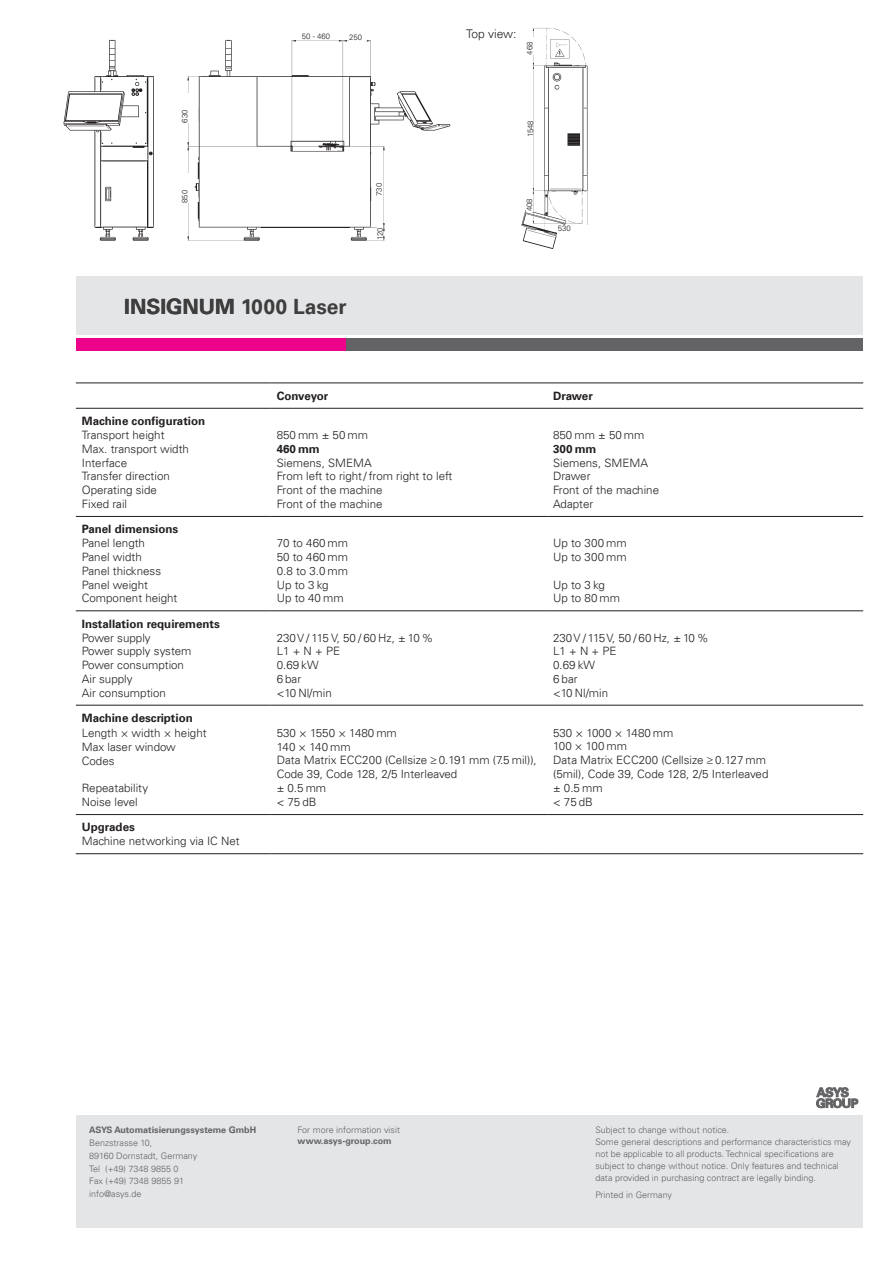
<style>
.page{position:relative;width:893px;height:1263px;background:#fff}
.page>*{position:absolute;margin:0;border:0;box-sizing:border-box;transform-origin:0 0}
.t1{font:700 21px "Univers";color:#3e3e3f}
.t2{font:300 12px "Univers LT";color:#231f20}
.t3{font:300 11.55px/13.8px "Univers LT";color:#231f20}
.t4{font:700 11.55px "Univers";color:#231f20}
.t5{font:700 11.55px "Univers";letter-spacing:-.02em;color:#231f20}
.t6{font:300 9px/12.8px "Univers LT";color:#636366}
.t7{font:700 9px "Univers";color:#636366}
.t8{font:300 7.8px "Univers LT";color:#231f20}
</style>
<div class="page">
<div style="left:77px;top:338px;width:270px;height:13px;background:#ed028c"></div>
<div style="left:347px;top:338px;width:516px;height:13px;background:#636366"></div>
<div style="left:77px;top:276px;width:786px;height:59px;background:#e4e5e7"></div>
<svg style="left:816px;top:1087px;width:42px;height:21px"></svg>
<div style="left:77px;top:1115px;width:786px;height:113px;background:#e4e5e7"></div>
<hr style="left:76px;top:408px;width:195px;height:1px;background:#231f20">
<hr style="left:271px;top:408px;width:276px;height:1px;background:#231f20">
<hr style="left:547px;top:408px;width:316px;height:1px;background:#231f20">
<hr style="left:76px;top:516px;width:195px;height:1px;background:#231f20">
<hr style="left:271px;top:516px;width:276px;height:1px;background:#231f20">
<hr style="left:547px;top:516px;width:316px;height:1px;background:#231f20">
<hr style="left:76px;top:610px;width:195px;height:1px;background:#231f20">
<hr style="left:271px;top:610px;width:276px;height:1px;background:#231f20">
<hr style="left:547px;top:610px;width:316px;height:1px;background:#231f20">
<hr style="left:76px;top:705px;width:195px;height:1px;background:#231f20">
<hr style="left:271px;top:705px;width:276px;height:1px;background:#231f20">
<hr style="left:547px;top:705px;width:316px;height:1px;background:#231f20">
<hr style="left:76px;top:814px;width:195px;height:1px;background:#231f20">
<hr style="left:271px;top:814px;width:276px;height:1px;background:#231f20">
<hr style="left:547px;top:814px;width:316px;height:1px;background:#231f20">
<hr style="left:76px;top:383px;width:195px;height:1px;background:#231f20">
<hr style="left:271px;top:383px;width:276px;height:1px;background:#231f20">
<hr style="left:547px;top:383px;width:316px;height:1px;background:#231f20">
<hr style="left:76px;top:853px;width:195px;height:1px;background:#231f20">
<hr style="left:271px;top:853px;width:276px;height:1px;background:#231f20">
<hr style="left:547px;top:853px;width:316px;height:1px;background:#231f20">
<img style="left:63px;top:39px;width:91px;height:202px">
<img style="left:187px;top:39px;width:264px;height:202px">
<img style="left:521px;top:27px;width:67px;height:222px">
<div style="left:182px;top:174px;width:6px;height:29px;background:#fff"></div>
<div style="left:376px;top:167px;width:7px;height:29px;background:#fff"></div>
<div style="left:182px;top:94px;width:6px;height:29px;background:#fff"></div>
<div style="left:377px;top:227px;width:6px;height:13px;background:#fff"></div>
<div style="left:527px;top:120px;width:6px;height:17px;background:#fff"></div>
<div style="left:527px;top:198px;width:6px;height:13px;background:#fff"></div>
<div style="left:558px;top:225px;width:32px;height:11px;background:#fff"></div>
<div style="left:302px;top:33px;width:30px;height:7px;background:#fff"></div>
<div style="left:349px;top:34px;width:18px;height:6px;background:#fff"></div>
<div style="left:527px;top:37px;width:6px;height:18px;background:#fff"></div>
<p class="t8" style="left:302px;top:32px;width:30px">50 - 460</p>
<p class="t8" style="left:349px;top:32px;width:14px">250</p>
<p class="t8" style="left:180px;top:123px;width:14px;rotate:-90deg">630</p>
<p class="t8" style="left:180px;top:203px;width:14px;rotate:-90deg">850</p>
<h1 class="t1" style="left:124px;top:295px;width:224px">INSIGNUM 1000 Laser</h1>
<p class="t8" style="left:374px;top:196px;width:14px;rotate:-90deg">730</p>
<p class="t8" style="left:375px;top:240px;width:14px;rotate:-90deg">120</p>
<p class="t2" style="left:466px;top:26px;width:52px">Top view:</p>
<p class="t8" style="left:525px;top:55px;width:14px;rotate:-90deg">468</p>
<p class="t8" style="left:526px;top:137px;width:18px;rotate:-90deg">1548</p>
<p class="t8" style="left:525px;top:211px;width:14px;rotate:-90deg">408</p>
<p class="t8" style="left:558px;top:223px;width:14px">530</p>
<p class="t5" style="left:277px;top:389px;width:53px">Conveyor</p>
<p class="t4" style="left:553px;top:389px;width:41px">Drawer</p>
<p class="t4" style="left:82px;top:414px;width:125px">Machine configuration</p>
<p class="t3" style="left:82px;top:428px;width:109px">Transport height<br>Max. transport width<br>Interface<br>Transfer direction<br>Operating side<br>Fixed rail</p>
<p class="t3" style="left:277px;top:428px;width:93px">850 mm ± 50 mm</p>
<p class="t4" style="left:277px;top:442px;width:45px">460 mm</p>
<p class="t3" style="left:277px;top:455px;width:177px">Siemens, SMEMA<br>From left to right/ from right to left<br>Front of the machine<br>Front of the machine</p>
<p class="t3" style="left:553px;top:428px;width:93px">850 mm ± 50 mm</p>
<p class="t4" style="left:553px;top:442px;width:45px">300 mm</p>
<p class="t3" style="left:553px;top:456px;width:107px">Siemens, SMEMA<br>Drawer<br>Front of the machine<br>Adapter</p>
<p class="t4" style="left:82px;top:522px;width:98px">Panel dimensions</p>
<p class="t3" style="left:82px;top:536px;width:97px">Panel length<br>Panel width<br>Panel thickness<br>Panel weight<br>Component height</p>
<p class="t3" style="left:277px;top:536px;width:73px">70 to 460 mm<br>50 to 460 mm<br>0.8 to 3.0 mm<br>Up to 3 kg<br>Up to 40 mm</p>
<p class="t3" style="left:553px;top:536px;width:75px">Up to 300 mm<br>Up to 300 mm</p>
<p class="t3" style="left:553px;top:578px;width:68px">Up to 3 kg<br>Up to 80 mm</p>
<p class="t4" style="left:82px;top:617px;width:139px">Installation requirements</p>
<p class="t3" style="left:82px;top:631px;width:111px">Power supply<br>Power supply system<br>Power consumption<br>Air supply<br>Air consumption</p>
<p class="t3" style="left:277px;top:630px;width:158px">230 V / 115 V, 50 / 60 Hz, ± 10 %<br>L1 + N + PE<br>0.69 kW<br>6 bar<br>&lt;10 Nl/min</p>
<p class="t3" style="left:553px;top:631px;width:157px">230 V / 115 V, 50 / 60 Hz, ± 10 %<br>L1 + N + PE<br>0.69 kW<br>6 bar<br>&lt;10 Nl/min</p>
<p class="t4" style="left:82px;top:711px;width:112px">Machine description</p>
<p class="t3" style="left:82px;top:726px;width:126px">Length × width × height<br>Max laser window<br>Codes</p>
<p class="t3" style="left:82px;top:781px;width:68px">Repeatability<br>Noise level</p>
<p class="t3" style="left:277px;top:726px;width:262px">530 × 1550 × 1480 mm<br>140 × 140 mm<br>Data Matrix ECC200 (Cellsize ≥ 0.191 mm (7.5 mil)),<br>Code 39, Code 128, 2/5 Interleaved<br>± 0.5 mm<br>&lt; 75 dB</p>
<p class="t3" style="left:553px;top:726px;width:217px">530 × 1000 × 1480 mm<br>100 × 100 mm<br>Data Matrix ECC200 (Cellsize ≥ 0.127 mm (5mil), Code 39, Code 128, 2/5 Interleaved ± 0.5 mm<br>&lt; 75 dB</p>
<p class="t4" style="left:82px;top:820px;width:55px">Upgrades</p>
<p class="t3" style="left:82px;top:834px;width:159px">Machine networking via IC Net</p>
<p class="t7" style="left:89px;top:1125px;width:169px">ASYS Automatisierungssysteme GmbH</p>
<p class="t6" style="left:89px;top:1136px;width:110px">Benzstrasse 10,<br>89160 Dornstadt, Germany<br>Tel (+49) 7348 9855 0<br>Fax (+49) 7348 9855 91 info@asys.de</p>
<p class="t6" style="left:298px;top:1124px;width:104px">For more information visit</p>
<p class="t7" style="left:298px;top:1136px;width:96px">www.asys-group.com</p>
<p class="t6" style="left:595px;top:1124px;width:257px;line-height:12px">Subject to change without notice.<br>Some general descriptions and performance characteristics may not be applicable to all products. Technical specifications are subject to change without notice. Only features and technical data provided in purchasing contract are legally binding.</p>
<p class="t6" style="left:595px;top:1188px;width:78px">Printed in Germany</p>
</div>
